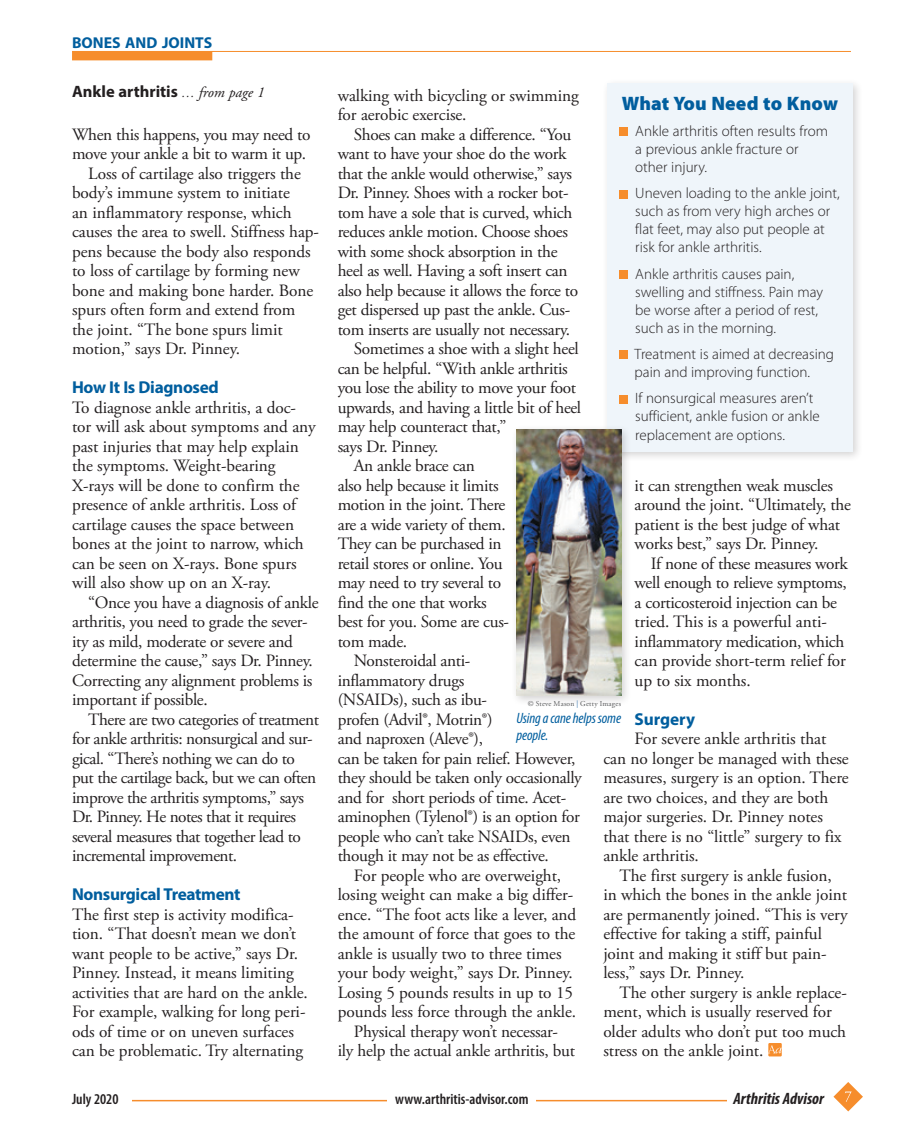
<style>
.page{position:relative;width:905px;height:1148px;background:#fff}
.page>*{position:absolute;margin:0;border:0;box-sizing:border-box;transform-origin:0 0}
.WYCD_head{font:900 19.5px "Myriad Pro";letter-spacing:.01em;color:#015e9e}
.text{font:17.25px/19.5px "Adobe Garamond Pro";letter-spacing:-.02em;color:#231f20}
.no_indent{font:17.25px/19.5px "Adobe Garamond Pro";letter-spacing:-.005em;color:#231f20}
.subhead{font:700 17.25px "Myriad Pro";letter-spacing:-.02em;color:#015e9e}
.no_indent-2{font:700 16.5px "Myriad Pro";color:#231f20}
.t1{font:italic 700 condensed 16.5px "Myriad Pro";color:#231f20}
.Dept_Head{font:700 15.75px "Myriad Pro";color:#015e9e}
.WYCD_txt-no_indent_r{font:300 15px/18px "Myriad Pro";color:#231f20}
.t2{font:600 condensed 15px "Myriad Pro";color:#231f20}
.t3{font:italic condensed 15px/17.2px "Myriad Pro";letter-spacing:-.01em;color:#015e9e}
.creditline{font:7.5px "Adobe Garamond Pro";letter-spacing:.025em;color:#57585a}
.s1{font-family:"Adobe Garamond Pro";font-weight:400;font-style:italic;font-size:13.5px}
.s2{font-family:"Adobe Garamond Pro";font-weight:400;font-style:italic;font-size:15px}
.s3{color:#3271ac}
</style>
<div class="page">
<svg style="left:768px;top:1043px;width:13px;height:13px"></svg>
<svg style="left:768px;top:1045px;width:13px;height:8px"></svg>
<hr style="left:72px;top:51px;width:778px;height:1px;background:#f68d2c">
<div style="left:72px;top:51px;width:140px;height:9px;background:#f68d2c"></div>
<div style="left:601px;top:77px;width:261px;height:384px;background:#231f20;opacity:.2"></div>
<div style="left:607px;top:83px;width:245px;height:369px;background:#eff5fa"></div>
<div style="left:619px;top:128px;width:8px;height:8px;background:#f68d2c"></div>
<div style="left:619px;top:190px;width:8px;height:8px;background:#f68d2c"></div>
<div style="left:619px;top:270px;width:8px;height:9px;background:#f68d2c"></div>
<div style="left:619px;top:351px;width:8px;height:8px;background:#f68d2c"></div>
<div style="left:619px;top:395px;width:8px;height:8px;background:#f68d2c"></div>
<div style="left:511px;top:424px;width:119px;height:281px;background:#231f20;opacity:.2"></div>
<img style="left:516px;top:430px;width:105px;height:265px">
<svg style="left:833px;top:1082px;width:30px;height:29px"></svg>
<hr style="left:75px;top:1099px;width:732px;height:2px;background:#f68d2c">
<div style="left:387px;top:1090px;width:149px;height:14px;background:#fff"></div>
<div style="left:727px;top:1090px;width:97px;height:14px;background:#fff"></div>
<div style="left:72px;top:1087px;width:59px;height:17px;background:#fff"></div>
<p class="Dept_Head" style="left:72px;top:33px;width:142px">BONES AND JOINTS</p>
<p class="no_indent-2" style="left:72px;top:81px;width:194px">Ankle arthritis <span class="s1">…</span> <span class="s2">from page 1</span></p>
<p class="text" style="left:72px;top:125px;width:240px">When this happens, you may need to move your ankle a bit to warm it up.</p>
<p class="text" style="left:72px;top:164px;width:248px;text-indent:16px">Loss of cartilage also triggers the body’s immune system to initiate<br>an inflammatory response, which causes the area to swell. Stiffness hap&shy;pens because the body also responds to loss of cartilage by forming new bone and making bone harder. Bone spurs often form and extend from the joint. “The bone spurs limit motion,” says Dr. Pinney.</p>
<p class="subhead" style="left:72px;top:376px;width:148px">How It Is Diagnosed</p>
<p class="no_indent" style="left:72px;top:398px;width:245px">To diagnose ankle arthritis, a doc&shy;tor will ask about symptoms and any past injuries that may help explain the symptoms. Weight-bearing X-rays will be done to confirm the presence of ankle arthritis. Loss of cartilage causes the space between bones at the joint to narrow, which can be seen on X-rays. Bone spurs will also show up on an X-ray.</p>
<p class="text" style="left:72px;top:593px;width:248px;text-indent:16px">“Once you have a diagnosis of ankle arthritis, you need to grade the sever&shy;ity as mild, moderate or severe and determine the cause,” says Dr. Pinney.<br>Correcting any alignment problems is important if possible.</p>
<p class="text" style="left:72px;top:710px;width:248px;text-indent:16px">There are two categories of treatment for ankle arthritis: nonsurgical and sur&shy;gical. “There’s nothing we can do to put the cartilage back, but we can often improve the arthritis symptoms,” says Dr. Pinney. He notes that it requires several measures that together lead to incremental improvement.</p>
<p class="subhead" style="left:72px;top:883px;width:170px">Nonsurgical Treatment</p>
<p class="no_indent" style="left:72px;top:905px;width:237px">The first step is activity modifica&shy;tion. “That doesn’t mean we don’t want people to be active,” says Dr.<br>Pinney. Instead, it means limiting activities that are hard on the ankle.<br>For example, walking for long peri&shy;ods of time or on uneven surfaces can be problematic. Try alternating</p>
<p class="no_indent" style="left:338px;top:86px;width:242px">walking with bicycling or swimming for aerobic exercise.</p>
<p class="text" style="left:338px;top:125px;width:242px;text-indent:16px">Shoes can make a difference. “You want to have your shoe do the work that the ankle would otherwise,” says Dr. Pinney. Shoes with a rocker bot&shy;tom have a sole that is curved, which reduces ankle motion. Choose shoes with some shock absorption in the heel as well. Having a soft insert can also help because it allows the force to get dispersed up past the ankle. Cus&shy;tom inserts are usually not necessary.</p>
<p class="text" style="left:338px;top:339px;width:245px;text-indent:16px">Sometimes a shoe with a slight heel can be helpful. “With ankle arthritis you lose the ability to move your foot upwards, and having a little bit of heel may help counteract that,”<br>says Dr. Pinney.</p>
<p class="text" style="left:338px;top:456px;width:173px;text-indent:16px">An ankle brace can<br>also help because it limits motion in the joint. There are a wide variety of them.<br>They can be purchased in retail stores or online. You may need to try several to find the one that works best for you. Some are cus&shy;tom made.</p>
<p class="text" style="left:338px;top:651px;width:245px;text-indent:16px">Nonsteroidal anti-<br>inflammatory drugs<br>(NSAIDs), such as ibu-<br>profen (Advil®, Motrin®)<br>and naproxen (Aleve®),<br>can be taken for pain relief. However, they should be taken only occasionally and for short periods of time. Acet&shy;aminophen (Tylenol®) is an option for people who can’t take NSAIDs, even though it may not be as effective.</p>
<p class="text" style="left:338px;top:866px;width:240px;text-indent:16px">For people who are overweight, losing weight can make a big differ&shy;ence. “The foot acts like a lever, and the amount of force that goes to the ankle is usually two to three times your body weight,” says Dr. Pinney.<br>Losing 5 pounds results in up to 15 pounds less force through the ankle.</p>
<p class="text" style="left:338px;top:1022px;width:239px;text-align:center">Physical therapy won’t necessar-<br>ily help the actual ankle arthritis, but</p>
<p class="WYCD_head" style="left:621px;top:92px;width:218px">What You Need to Know</p>
<p class="WYCD_txt-no_indent_r" style="left:635px;top:122px;width:194px">Ankle arthritis often results from a previous ankle fracture or other injury.</p>
<p class="WYCD_txt-no_indent_r" style="left:635px;top:184px;width:206px">Uneven loading to the ankle joint, such as from very high arches or flat feet, may also put people at risk for ankle arthritis.</p>
<p class="WYCD_txt-no_indent_r" style="left:635px;top:265px;width:189px">Ankle arthritis causes pain, swelling and stiffness. Pain may be worse after a period of rest, such as in the morning.</p>
<p class="WYCD_txt-no_indent_r" style="left:634px;top:345px;width:201px">Treatment is aimed at decreasing pain and improving function.</p>
<p class="WYCD_txt-no_indent_r" style="left:635px;top:389px;width:186px">If nonsurgical measures aren’t sufficient, ankle fusion or ankle replacement are options.</p>
<p class="text" style="left:634px;top:476px;width:218px">it can strengthen weak muscles around the joint. “Ultimately, the patient is the best judge of what works best,” says Dr. Pinney.</p>
<p class="text" style="left:634px;top:554px;width:215px;text-indent:16px">If none of these measures work well enough to relieve symptoms, a corticosteroid injection can be tried. This is a powerful anti&shy;inflammatory medication, which can provide short-term relief for up to six months.</p>
<p class="subhead" style="left:634px;top:707px;width:62px">Surgery</p>
<p class="no_indent" style="left:603px;top:729px;width:247px;text-indent:31px">For severe ankle arthritis that can no longer be managed with these measures, surgery is an option. There are two choices, and they are both major surgeries. Dr. Pinney notes that there is no “little” surgery to fix ankle arthritis.</p>
<p class="text" style="left:603px;top:866px;width:246px;text-indent:16px">The first surgery is ankle fusion, in which the bones in the ankle joint are permanently joined. “This is very effective for taking a stiff, painful joint and making it stiff but pain&shy;less,” says Dr. Pinney.</p>
<p class="text" style="left:603px;top:983px;width:245px;text-indent:16px">The other surgery is ankle replace&shy;ment, which is usually reserved for older adults who don’t put too much stress on the ankle joint.</p>
<p class="creditline" style="left:528px;top:699px;width:95px">© Steve Mason <span class="s3">|</span> Getty Images</p>
<p class="t3" style="left:516px;top:709px;width:106px">Using a cane helps some people.</p>
<p class="t2" style="left:72px;top:1091px;width:48px">July 2020</p>
<p class="t2" style="left:395px;top:1091px;width:135px">www.arthritis-advisor.com</p>
<p class="t1" style="left:733px;top:1090px;width:92px">Arthritis Advisor</p>
</div>
